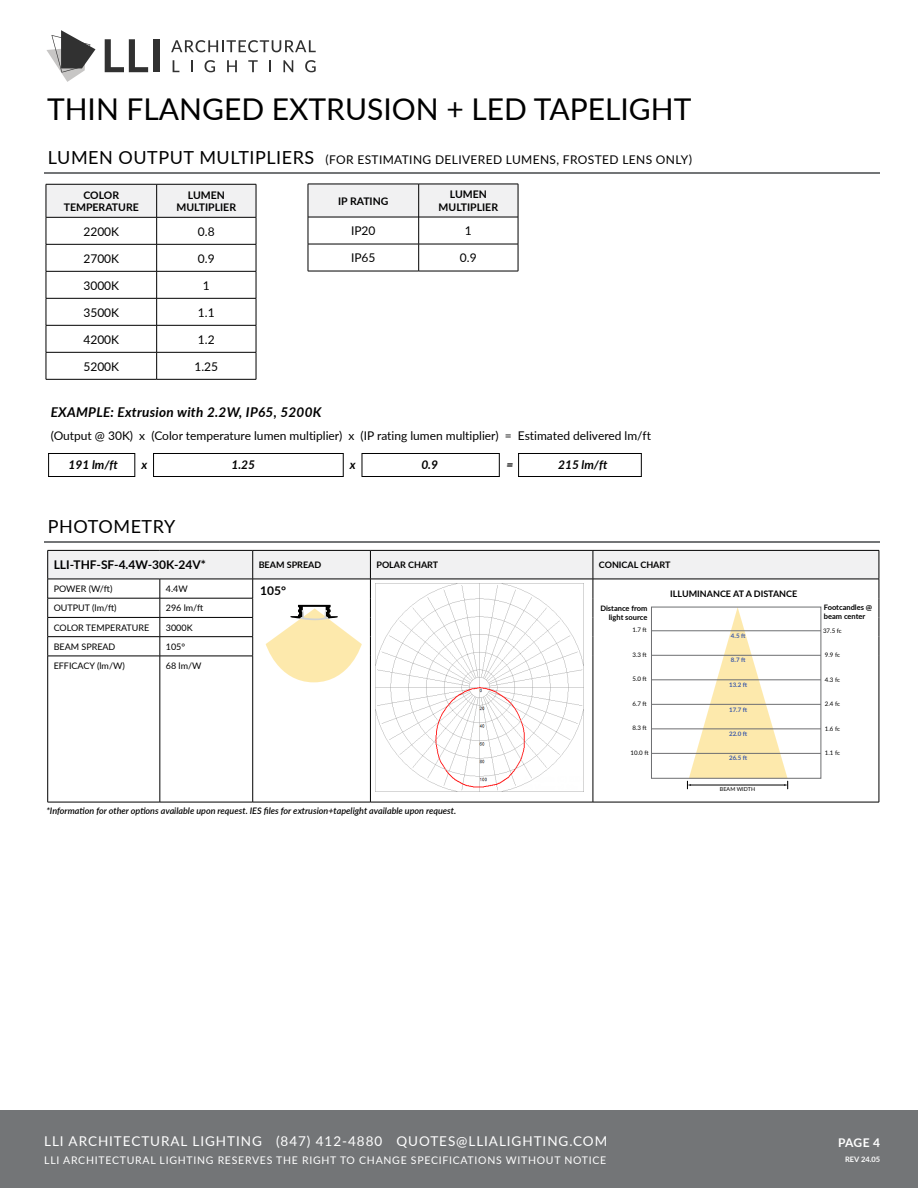
<style>
.page{position:relative;width:918px;height:1188px;background:#fff}
.page>*{position:absolute;margin:0;border:0;box-sizing:border-box;transform-origin:0 0}
.t1{font:30px "Lato";color:#000}
.t2{font:18px "Lato";letter-spacing:.03em;color:#000}
.t3{font:13.5px "Lato";letter-spacing:.07em;color:#fff}
.t4{font:italic 700 13.5px "Lato";letter-spacing:.02em;color:#000}
.t5{font:12px "Lato";color:#000}
.t6{font:12px "Lato";letter-spacing:.03em;color:#000}
.t7{font:700 12px "Lato";color:#000}
.t8{font:italic 700 12px "Lato";color:#000}
.t9{font:700 12px "Lato";color:#fff}
.t10{font:10.5px "Lato";letter-spacing:.07em;color:#fff}
.t11{font:700 10.5px/12.6px "Lato";color:#000;text-align:center}
.t12{font:italic 600 9px "Lato";color:#000}
.t13{font:9px "Lato";color:#000}
.t14{font:700 9px "Lato";color:#000}
.t15{font:700 7.5px/9px "Lato";color:#000;text-align:right}
.t16{font:700 7.5px "Lato";color:#fff}
.t17{font:6.15px "Lato";letter-spacing:-.015em;color:#000}
.t18{font:700 6.15px "Lato";color:#3d5aa8}
.t19{font:5.4px "Lato";letter-spacing:.01em;color:#000}
.s1{font-size:18px}
</style>
<div class="page">
<div style="left:362px;top:453px;width:138px;height:24px;border:1px solid #000"></div>
<div style="left:518px;top:453px;width:124px;height:24px;border:1px solid #000"></div>
<hr style="left:44px;top:172px;width:836px;height:1px;background:#737577">
<div style="left:0;top:1110px;width:918px;height:78px;background:#737577"></div>
<svg style="left:46px;top:184px;width:211px;height:195px"></svg>
<hr style="left:46px;top:379px;width:111px;height:1px;background:#000">
<hr style="left:157px;top:379px;width:99px;height:1px;background:#000">
<hr style="left:308px;top:271px;width:111px;height:1px;background:#000">
<hr style="left:419px;top:271px;width:99px;height:1px;background:#000">
<svg style="left:308px;top:184px;width:211px;height:87px"></svg>
<div style="left:48px;top:453px;width:87px;height:24px;border:1px solid #000"></div>
<div style="left:153px;top:453px;width:190px;height:24px;border:1px solid #000"></div>
<hr style="left:47px;top:656px;width:1px;height:146px;background:#000">
<hr style="left:160px;top:656px;width:1px;height:146px;background:#000">
<hr style="left:48px;top:802px;width:112px;height:1px;background:#000">
<hr style="left:160px;top:802px;width:93px;height:1px;background:#000">
<hr style="left:252px;top:656px;width:1px;height:146px;background:#000">
<hr style="left:253px;top:802px;width:117px;height:1px;background:#000">
<hr style="left:370px;top:656px;width:1px;height:146px;background:#000">
<hr style="left:593px;top:656px;width:1px;height:146px;background:#000">
<hr style="left:879px;top:656px;width:1px;height:146px;background:#000">
<hr style="left:370px;top:802px;width:223px;height:1px;background:#000">
<hr style="left:593px;top:802px;width:286px;height:1px;background:#000">
<hr style="left:44px;top:541px;width:836px;height:1px;background:#737577">
<svg style="left:47px;top:550px;width:833px;height:239px"></svg>
<svg style="left:46px;top:30px;width:49px;height:52px"></svg>
<svg style="left:171px;top:40px;width:145px;height:12px"></svg>
<svg style="left:173px;top:60px;width:6px;height:12px"></svg>
<svg style="left:191px;top:60px;width:2px;height:12px"></svg>
<svg style="left:205px;top:60px;width:10px;height:12px"></svg>
<svg style="left:227px;top:60px;width:10px;height:12px"></svg>
<svg style="left:248px;top:60px;width:10px;height:12px"></svg>
<svg style="left:269px;top:60px;width:2px;height:12px"></svg>
<svg style="left:283px;top:60px;width:10px;height:12px"></svg>
<svg style="left:305px;top:60px;width:11px;height:12px"></svg>
<svg style="left:105px;top:39px;width:43px;height:33px"></svg>
<div style="left:153px;top:39px;width:6px;height:33px;background:#313131"></div>
<h1 class="t1" style="left:47px;top:87px;width:646px">THIN FLANGED EXTRUSION + LED TAPELIGHT</h1>
<p class="t6" style="left:48px;top:151px;width:646px"><span class="s1">LUMEN OUTPUT MULTIPLIERS</span> (FOR ESTIMATING DELIVERED LUMENS, FROSTED LENS ONLY)</p>
<p class="t11" style="left:64px;top:188px;width:76px">COLOR<br>TEMPERATURE</p>
<p class="t11" style="left:177px;top:188px;width:61px">LUMEN<br>MULTIPLIER</p>
<p class="t5" style="left:83px;top:223px;width:37px">2200K</p>
<p class="t5" style="left:198px;top:223px;width:18px">0.8</p>
<p class="t5" style="left:83px;top:250px;width:37px">2700K</p>
<p class="t5" style="left:198px;top:250px;width:18px">0.9</p>
<p class="t5" style="left:83px;top:277px;width:37px">3000K</p>
<p class="t5" style="left:203px;top:277px;width:8px">1</p>
<p class="t5" style="left:83px;top:304px;width:37px">3500K</p>
<p class="t5" style="left:198px;top:304px;width:18px">1.1</p>
<p class="t5" style="left:83px;top:331px;width:37px">4200K</p>
<p class="t5" style="left:198px;top:331px;width:18px">1.2</p>
<p class="t5" style="left:83px;top:358px;width:37px">5200K</p>
<p class="t5" style="left:194px;top:358px;width:25px">1.25</p>
<p class="t4" style="left:51px;top:402px;width:272px">EXAMPLE: Extrusion with 2.2W, IP65, 5200K</p>
<p class="t11" style="left:338px;top:194px;width:52px">IP RATING</p>
<p class="t11" style="left:439px;top:188px;width:61px">LUMEN<br>MULTIPLIER</p>
<p class="t5" style="left:351px;top:222px;width:26px">IP20</p>
<p class="t5" style="left:465px;top:222px;width:8px">1</p>
<p class="t5" style="left:351px;top:249px;width:26px">IP65</p>
<p class="t5" style="left:460px;top:249px;width:18px">0.9</p>
<p class="t5" style="left:51px;top:427px;width:602px">(Output @ 30K) x (Color temperature lumen multiplier) x (IP rating lumen multiplier) = Estimated delivered lm/ft</p>
<p class="t8" style="left:68px;top:456px;width:51px">191 lm/ft</p>
<p class="t8" style="left:142px;top:456px;width:7px">x</p>
<p class="t8" style="left:231px;top:456px;width:25px">1.25</p>
<p class="t8" style="left:350px;top:456px;width:7px">x</p>
<p class="t8" style="left:421px;top:456px;width:18px">0.9</p>
<p class="t8" style="left:506px;top:456px;width:8px">=</p>
<p class="t8" style="left:558px;top:456px;width:51px">215 lm/ft</p>
<h2 class="t2" style="left:48px;top:514px;width:129px">PHOTOMETRY</h2>
<p class="t7" style="left:54px;top:556px;width:154px">LLI-THF-SF-4.4W-30K-24V*</p>
<p class="t14" style="left:259px;top:558px;width:64px">BEAM SPREAD</p>
<p class="t14" style="left:376px;top:558px;width:63px">POLAR CHART</p>
<p class="t14" style="left:599px;top:558px;width:73px">CONICAL CHART</p>
<p class="t13" style="left:54px;top:582px;width:60px">POWER (W/ft)</p>
<p class="t13" style="left:166px;top:582px;width:23px">4.4W</p>
<p class="t13" style="left:54px;top:602px;width:64px">OUTPUT (lm/ft)</p>
<p class="t13" style="left:166px;top:602px;width:39px">296 lm/ft</p>
<p class="t13" style="left:54px;top:621px;width:97px">COLOR TEMPERATURE</p>
<p class="t13" style="left:166px;top:621px;width:28px">3000K</p>
<p class="t13" style="left:54px;top:640px;width:63px">BEAM SPREAD</p>
<p class="t13" style="left:166px;top:640px;width:21px">105°</p>
<p class="t13" style="left:54px;top:659px;width:73px">EFFICACY (lm/W)</p>
<p class="t13" style="left:166px;top:659px;width:37px">68 lm/W</p>
<p class="t7" style="left:260px;top:581px;width:27px">105°</p>
<p class="t14" style="left:670px;top:587px;width:129px">ILLUMINANCE AT A DISTANCE</p>
<p class="t15" style="left:600px;top:604px;width:49px">Distance from light source</p>
<p class="t15" style="left:824px;top:603px;width:50px;text-align:left">Footcandles @ beam center</p>
<p class="t17" style="left:632px;top:626px;width:16px">1.7 ft</p>
<p class="t17" style="left:632px;top:650px;width:16px">3.3 ft</p>
<p class="t17" style="left:632px;top:675px;width:16px">5.0 ft</p>
<p class="t17" style="left:632px;top:699px;width:16px">6.7 ft</p>
<p class="t17" style="left:632px;top:724px;width:16px">8.3 ft</p>
<p class="t17" style="left:631px;top:748px;width:20px">10.0 ft</p>
<p class="t17" style="left:823px;top:626px;width:20px">37.5 fc</p>
<p class="t17" style="left:825px;top:651px;width:17px">9.9 fc</p>
<p class="t17" style="left:825px;top:675px;width:17px">4.3 fc</p>
<p class="t17" style="left:825px;top:700px;width:17px">2.4 fc</p>
<p class="t17" style="left:825px;top:724px;width:17px">1.6 fc</p>
<p class="t17" style="left:825px;top:749px;width:17px">1.1 fc</p>
<p class="t18" style="left:731px;top:631px;width:16px">4.5 ft</p>
<p class="t18" style="left:731px;top:656px;width:16px">8.7 ft</p>
<p class="t18" style="left:729px;top:680px;width:20px">13.2 ft</p>
<p class="t18" style="left:729px;top:705px;width:20px">17.7 ft</p>
<p class="t18" style="left:729px;top:729px;width:20px">22.0 ft</p>
<p class="t18" style="left:729px;top:754px;width:20px">26.5 ft</p>
<p class="t12" style="left:46px;top:804px;width:411px">*Information for other options available upon request. IES files for extrusion+tapelight available upon request.</p>
<p class="t19" style="left:720px;top:785px;width:37px">BEAM WIDTH</p>
<p class="t3" style="left:44px;top:1131px;width:565px">LLI ARCHITECTURAL LIGHTING (847) 412-4880 QUOTES@LLIALIGHTING.COM</p>
<p class="t10" style="left:44px;top:1153px;width:564px">LLI ARCHITECTURAL LIGHTING RESERVES THE RIGHT TO CHANGE SPECIFICATIONS WITHOUT NOTICE</p>
<p class="t9" style="left:838px;top:1134px;width:44px">PAGE 4</p>
<p class="t16" style="left:845px;top:1154px;width:37px">REV 24.05</p>
</div>
